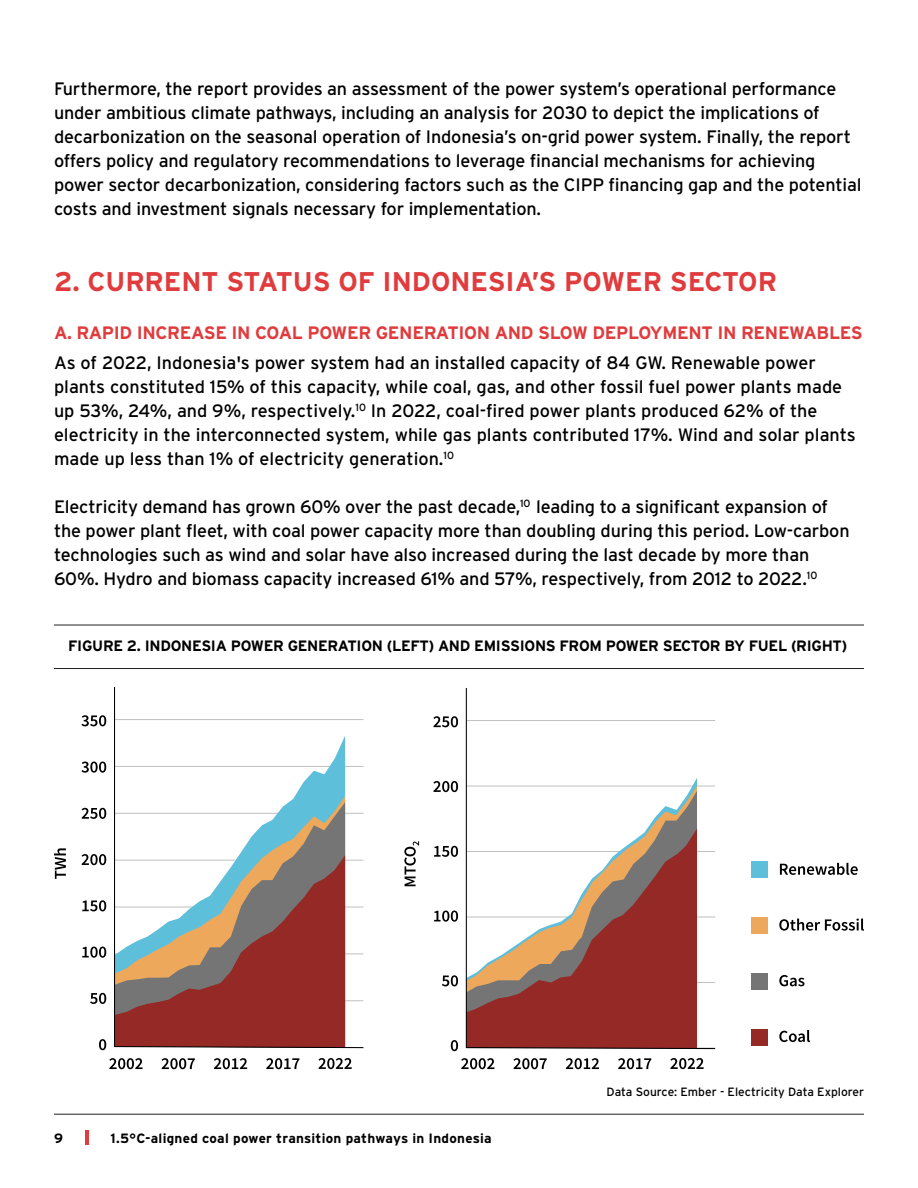
<style>
.page{position:relative;width:918px;height:1188px;background:#fff}
.page>*{position:absolute;margin:0;border:0;box-sizing:border-box;transform-origin:0 0}
.t1{font:700 27px "Interstate";color:#e03b3d}
.t2{font:18px/24px "Interstate";letter-spacing:-.01em;color:#000}
.t3{font:700 18px "Interstate";letter-spacing:-.02em;color:#e03b3d}
.t4{font:700 15px "Interstate";letter-spacing:-.02em;color:#000}
.t5{font:700 13.5px "Interstate";letter-spacing:.015em;color:#000}
.t6{font:12px "Interstate";color:#000}
</style>
<div class="page">
<hr style="left:85px;top:1130px;width:4px;height:15px;background:#e03b3d">
<hr style="left:54px;top:1114px;width:810px;height:1px;background:#211f21">
<svg style="left:81px;top:715px;width:25px;height:11px"></svg>
<svg style="left:81px;top:762px;width:25px;height:11px"></svg>
<svg style="left:82px;top:808px;width:24px;height:11px"></svg>
<svg style="left:82px;top:854px;width:24px;height:11px"></svg>
<svg style="left:82px;top:900px;width:24px;height:11px"></svg>
<svg style="left:82px;top:947px;width:24px;height:11px"></svg>
<svg style="left:90px;top:993px;width:16px;height:11px"></svg>
<svg style="left:99px;top:1039px;width:7px;height:11px"></svg>
<svg style="left:780px;top:863px;width:78px;height:12px"></svg>
<svg style="left:109px;top:1058px;width:34px;height:11px"></svg>
<svg style="left:162px;top:1058px;width:33px;height:11px"></svg>
<svg style="left:214px;top:1058px;width:33px;height:11px"></svg>
<svg style="left:266px;top:1058px;width:33px;height:11px"></svg>
<svg style="left:319px;top:1058px;width:33px;height:11px"></svg>
<svg style="left:461px;top:1058px;width:33px;height:11px"></svg>
<svg style="left:514px;top:1058px;width:33px;height:11px"></svg>
<svg style="left:566px;top:1058px;width:33px;height:11px"></svg>
<svg style="left:618px;top:1058px;width:33px;height:11px"></svg>
<svg style="left:670px;top:1058px;width:34px;height:11px"></svg>
<svg style="left:54px;top:848px;width:12px;height:31px"></svg>
<div style="left:751px;top:862px;width:16px;height:16px;background:#5ebfdb"></div>
<svg style="left:779px;top:919px;width:85px;height:12px"></svg>
<div style="left:751px;top:917px;width:16px;height:17px;background:#eda85c"></div>
<svg style="left:779px;top:975px;width:26px;height:11px"></svg>
<div style="left:751px;top:973px;width:16px;height:16px;background:#757575"></div>
<svg style="left:779px;top:1030px;width:31px;height:12px"></svg>
<div style="left:751px;top:1029px;width:16px;height:16px;background:#942926"></div>
<svg style="left:433px;top:716px;width:25px;height:11px"></svg>
<svg style="left:433px;top:781px;width:25px;height:11px"></svg>
<svg style="left:434px;top:846px;width:24px;height:11px"></svg>
<svg style="left:434px;top:911px;width:24px;height:11px"></svg>
<svg style="left:442px;top:975px;width:16px;height:11px"></svg>
<svg style="left:451px;top:1040px;width:7px;height:11px"></svg>
<svg style="left:404px;top:841px;width:15px;height:45px"></svg>
<svg style="left:465px;top:688px;width:251px;height:362px"></svg>
<svg style="left:114px;top:687px;width:250px;height:362px"></svg>
<hr style="left:54px;top:625px;width:810px;height:1px;background:#211f21">
<hr style="left:54px;top:668px;width:810px;height:1px;background:#211f21">
<p class="t2" style="left:54px;top:77px;width:809px">Furthermore, the report provides an assessment of the power system’s operational performance under ambitious climate pathways, including an analysis for 2030 to depict the implications of decarbonization on the seasonal operation of Indonesia’s on-grid power system. Finally, the report offers policy and regulatory recommendations to leverage financial mechanisms for achieving power sector decarbonization, considering factors such as the CIPP financing gap and the potential costs and investment signals necessary for implementation.</p>
<p class="t1" style="left:54px;top:265px;width:725px">2. CURRENT STATUS OF INDONESIA’S POWER SECTOR</p>
<p class="t3" style="left:54px;top:321px;width:810px">A. RAPID INCREASE IN COAL POWER GENERATION AND SLOW DEPLOYMENT IN RENEWABLES</p>
<p class="t2" style="left:54px;top:351px;width:803px">As of 2022, Indonesia's power system had an installed capacity of 84 GW. Renewable power plants constituted 15% of this capacity, while coal, gas, and other fossil fuel power plants made up 53%, 24%, and 9%, respectively.<sup>10</sup> In 2022, coal-fired power plants produced 62% of the electricity in the interconnected system, while gas plants contributed 17%. Wind and solar plants made up less than 1% of electricity generation.<sup>10</sup></p>
<p class="t2" style="left:54px;top:495px;width:797px">Electricity demand has grown 60% over the past decade,<sup>10</sup> leading to a significant expansion of the power plant fleet, with coal power capacity more than doubling during this period. Low-carbon technologies such as wind and solar have also increased during the last decade by more than 60%. Hydro and biomass capacity increased 61% and 57%, respectively, from 2012 to 2022.<sup>10</sup></p>
<p class="t4" style="left:68px;top:636px;width:781px">FIGURE 2. INDONESIA POWER GENERATION (LEFT) AND EMISSIONS FROM POWER SECTOR BY FUEL (RIGHT)</p>
<p class="t5" style="left:54px;top:1130px;width:10px">9</p>
<p class="t5" style="left:110px;top:1130px;width:383px">1.5°C-aligned coal power transition pathways in Indonesia</p>
<p class="t6" style="left:607px;top:1085px;width:259px">Data Source: Ember - Electricity Data Explorer</p>
</div>
